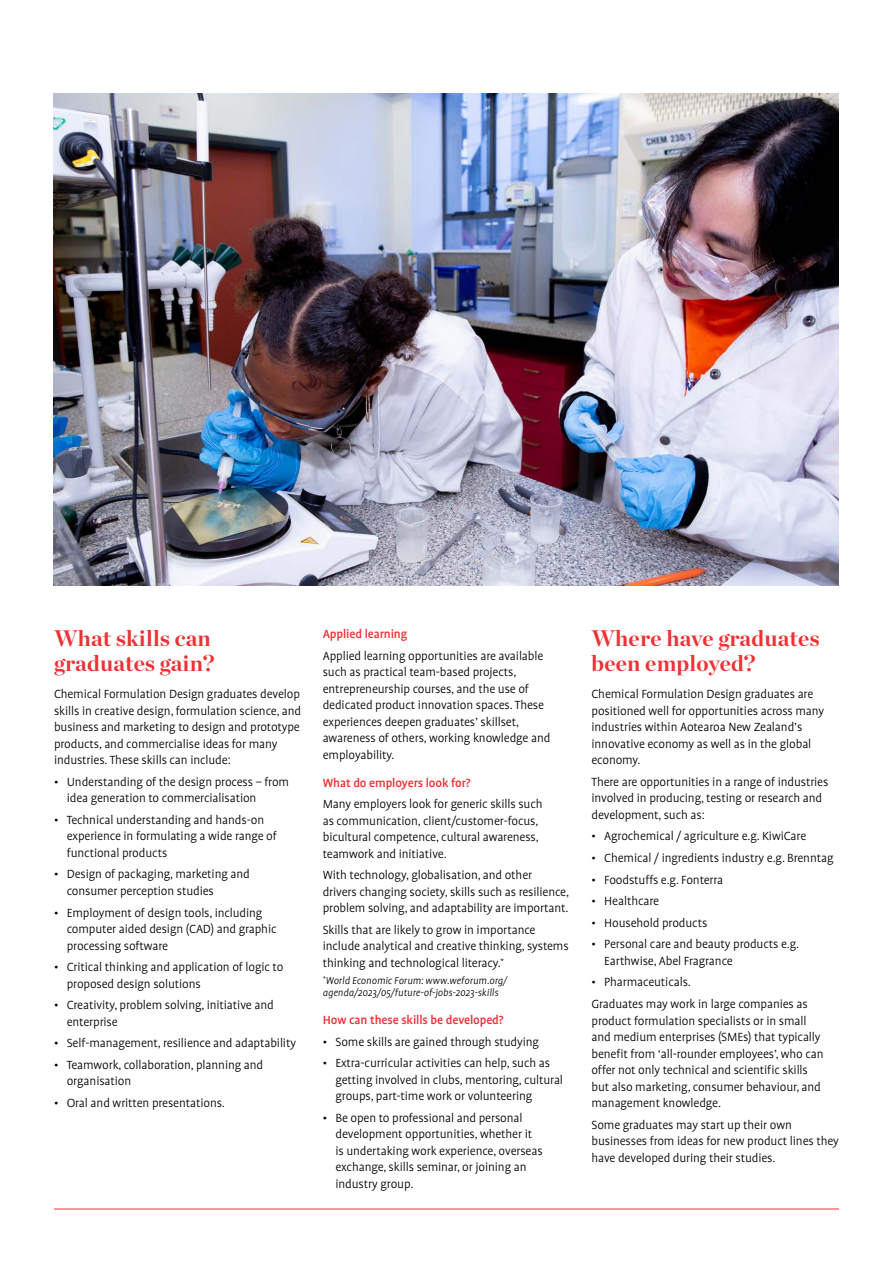
<style>
.page{position:relative;width:893px;height:1263px;background:#fff}
.page>*{position:absolute;margin:0;border:0;box-sizing:border-box;transform-origin:0 0}
.t1{font:700 22.5px/25.5px "Chronicle Display";letter-spacing:.01em;color:#ee3135}
.t2{font:300 13.5px/16.5px "Profile Pro";letter-spacing:-.01em;color:#000}
.t3{font:500 13.5px "Profile Pro";letter-spacing:-.01em;color:#ee3135}
.t4{font:italic 300 11.25px/12px "Profile Pro";color:#000}
</style>
<div class="page">
<hr style="left:54px;top:1208px;width:785px;height:1px;background:#ee3135">
<img style="left:54px;top:94px;width:785px;height:491px">
<h1 class="t1" style="left:54px;top:623px;width:162px">What skills can graduates gain?</h1>
<p class="t2" style="left:54px;top:686px;width:249px">Chemical Formulation Design graduates develop skills in creative design, formulation science, and business and marketing to design and prototype products, and commercialise ideas for many industries. These skills can include:</p>
<p class="t2" style="left:67px;top:774px;width:224px;text-indent:-13px">• Understanding of the design process – from idea generation to commercialisation</p>
<p class="t2" style="left:67px;top:812px;width:212px;text-indent:-13px">• Technical understanding and hands-on experience in formulating a wide range of functional products</p>
<p class="t2" style="left:67px;top:867px;width:185px;text-indent:-13px">• Design of packaging, marketing and consumer perception studies</p>
<p class="t2" style="left:67px;top:905px;width:211px;text-indent:-13px">• Employment of design tools, including computer aided design (CAD) and graphic processing software</p>
<p class="t2" style="left:67px;top:959px;width:218px;text-indent:-13px">• Critical thinking and application of logic to proposed design solutions</p>
<p class="t2" style="left:67px;top:997px;width:208px;text-indent:-13px">• Creativity, problem solving, initiative and enterprise</p>
<p class="t2" style="left:54px;top:1035px;width:244px">• Self-management, resilience and adaptability</p>
<p class="t2" style="left:67px;top:1057px;width:198px;text-indent:-13px">• Teamwork, collaboration, planning and organisation</p>
<p class="t2" style="left:54px;top:1095px;width:172px">• Oral and written presentations.</p>
<p class="t3" style="left:323px;top:626px;width:86px">Applied learning</p>
<p class="t2" style="left:323px;top:648px;width:229px">Applied learning opportunities are available such as practical team-based projects, entrepreneurship courses, and the use of dedicated product innovation spaces. These experiences deepen graduates’ skillset, awareness of others, working knowledge and employability.</p>
<p class="t3" style="left:323px;top:775px;width:149px">What do employers look for?</p>
<p class="t2" style="left:323px;top:796px;width:221px">Many employers look for generic skills such as communication, client/customer-focus, bicultural competence, cultural awareness, teamwork and initiative.</p>
<p class="t2" style="left:323px;top:867px;width:248px">With technology, globalisation, and other drivers changing society, skills such as resilience, problem solving, and adaptability are important.</p>
<p class="t2" style="left:323px;top:922px;width:247px">Skills that are likely to grow in importance include analytical and creative thinking, systems thinking and technological literacy.<sup>*</sup></p>
<p class="t4" style="left:323px;top:975px;width:186px"><sup>*</sup>World Economic Forum: www.weforum.org/ agenda/2023/05/future-of-jobs-2023-skills</p>
<p class="t3" style="left:323px;top:1012px;width:182px">How can these skills be developed?</p>
<p class="t2" style="left:323px;top:1034px;width:218px">• Some skills are gained through studying</p>
<p class="t2" style="left:335px;top:1055px;width:229px;text-indent:-13px">• Extra-curricular activities can help, such as getting involved in clubs, mentoring, cultural groups, part-time work or volunteering</p>
<p class="t2" style="left:335px;top:1110px;width:209px;text-indent:-13px">• Be open to professional and personal development opportunities, whether it is undertaking work experience, overseas exchange, skills seminar, or joining an industry group.</p>
<h1 class="t1" style="left:591px;top:623px;width:230px">Where have graduates been employed?</h1>
<p class="t2" style="left:591px;top:686px;width:234px">Chemical Formulation Design graduates are positioned well for opportunities across many industries within Aotearoa New Zealand’s innovative economy as well as in the global economy.</p>
<p class="t2" style="left:591px;top:774px;width:238px">There are opportunities in a range of industries involved in producing, testing or research and development, such as:</p>
<p class="t2" style="left:591px;top:828px;width:216px">• Agrochemical / agriculture e.g. KiwiCare</p>
<p class="t2" style="left:591px;top:850px;width:244px">• Chemical / ingredients industry e.g. Brenntag</p>
<p class="t2" style="left:591px;top:872px;width:133px">• Foodstuffs e.g. Fonterra</p>
<p class="t2" style="left:591px;top:893px;width:69px">• Healthcare</p>
<p class="t2" style="left:591px;top:915px;width:117px">• Household products</p>
<p class="t2" style="left:604px;top:936px;width:196px;text-indent:-13px">• Personal care and beauty products e.g.<br>Earthwise, Abel Fragrance</p>
<p class="t2" style="left:591px;top:972px;width:218px;line-height:21.6px">• Pharmaceuticals.<br>Graduates may work in large companies as</p>
<p class="t2" style="left:591px;top:1013px;width:234px">product formulation specialists or in small and medium enterprises (SMEs) that typically benefit from ‘all-rounder employees’, who can offer not only technical and scientific skills but also marketing, consumer behaviour, and management knowledge.</p>
<p class="t2" style="left:591px;top:1117px;width:249px">Some graduates may start up their own businesses from ideas for new product lines they have developed during their studies.</p>
</div>
